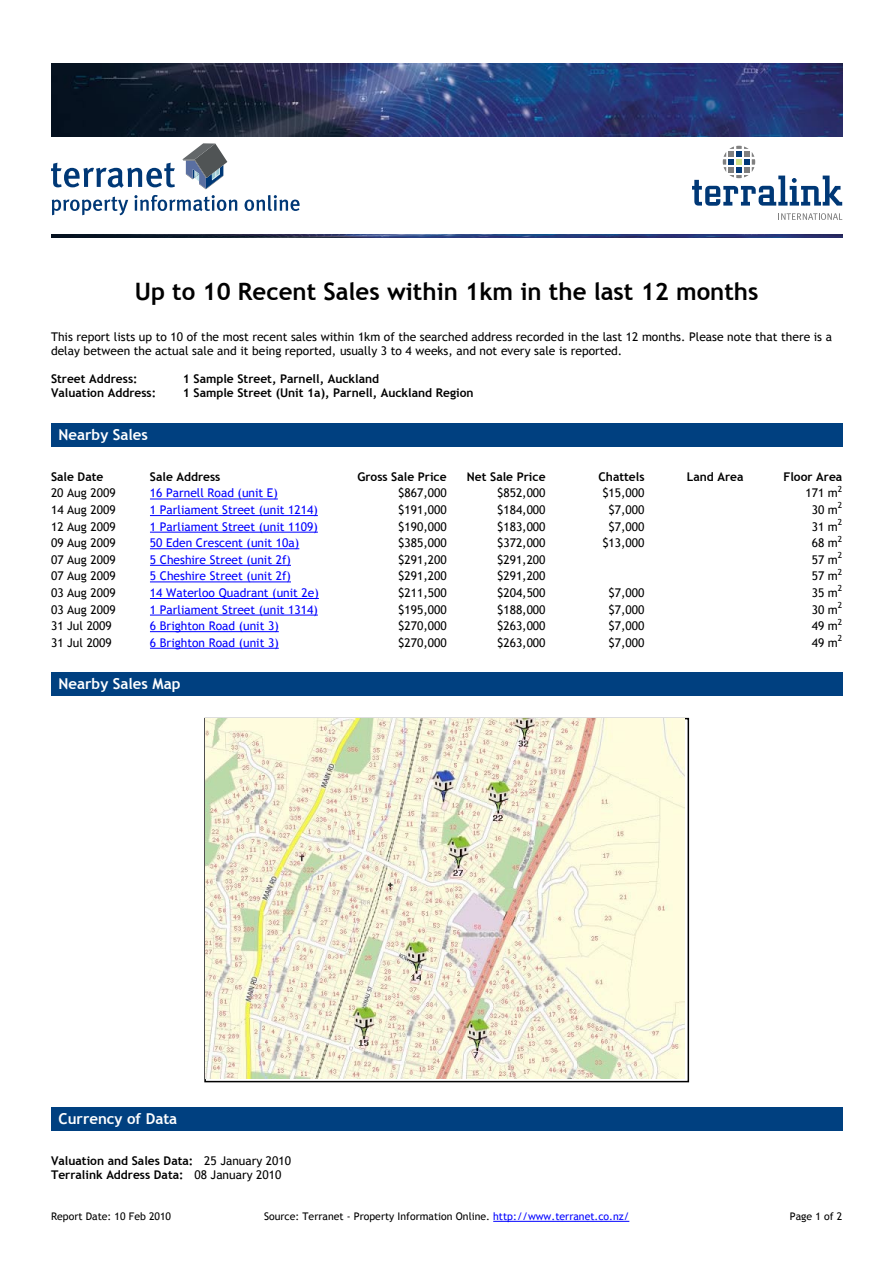
<style>
.page{position:relative;width:893px;height:1263px;background:#fff}
.page>*{position:absolute;margin:0;border:0;box-sizing:border-box;transform-origin:0 0}
.t1{font:700 24px "Trebuchet MS";color:#000}
.t2{font:700 15px "Trebuchet MS";color:#fff}
.t3{font:12px/14.4px "Trebuchet MS";color:#000}
.t4{font:700 12px/14.4px "Trebuchet MS";color:#000}
.t5{font:12px "Trebuchet MS";color:#00f}
.t6{font:10.5px "Trebuchet MS";color:#000}
.t7{font:8.4px "Trebuchet MS";color:#000}
.s1{font-weight:400}
.s2{color:#00f}
</style>
<div class="page">
<div style="left:51px;top:423px;width:791px;height:24px;background:#004080"></div>
<div style="left:51px;top:672px;width:791px;height:24px;background:#004080"></div>
<div style="left:51px;top:1107px;width:791px;height:24px;background:#004080"></div>
<hr style="left:150px;top:499px;width:128px;height:1px;background:#00f">
<hr style="left:150px;top:515px;width:168px;height:1px;background:#00f">
<hr style="left:150px;top:532px;width:168px;height:1px;background:#00f">
<hr style="left:150px;top:548px;width:149px;height:1px;background:#00f">
<hr style="left:150px;top:565px;width:141px;height:1px;background:#00f">
<hr style="left:150px;top:582px;width:141px;height:1px;background:#00f">
<hr style="left:150px;top:598px;width:169px;height:1px;background:#00f">
<hr style="left:150px;top:615px;width:168px;height:1px;background:#00f">
<hr style="left:150px;top:631px;width:129px;height:1px;background:#00f">
<hr style="left:150px;top:648px;width:129px;height:1px;background:#00f">
<div style="left:204px;top:718px;width:485px;height:364px;border:2px solid #000"></div>
<img style="left:51px;top:64px;width:791px;height:72px">
<svg style="left:692px;top:146px;width:150px;height:60px"></svg>
<svg style="left:778px;top:213px;width:64px;height:7px"></svg>
<svg style="left:182px;top:143px;width:45px;height:46px"></svg>
<svg style="left:51px;top:163px;width:124px;height:25px"></svg>
<svg style="left:52px;top:197px;width:76px;height:18px"></svg>
<svg style="left:134px;top:195px;width:103px;height:16px"></svg>
<svg style="left:244px;top:195px;width:55px;height:16px"></svg>
<img style="left:51px;top:234px;width:791px;height:4px">
<hr style="left:493px;top:1221px;width:136px;height:1px;background:#00f">
<img style="left:206px;top:719px;width:478px;height:359px">
<h1 class="t1" style="left:135px;top:276px;width:625px">Up to 10 Recent Sales within 1km in the last 12 months</h1>
<p class="t3" style="left:51px;top:330px;width:782px">This report lists up to 10 of the most recent sales within 1km of the searched address recorded in the last 12 months. Please note that there is a delay between the actual sale and it being reported, usually 3 to 4 weeks, and not every sale is reported.</p>
<p class="t4" style="left:51px;top:372px;width:88px">Street Address:</p>
<p class="t4" style="left:183px;top:372px;width:198px">1 Sample Street, Parnell, Auckland</p>
<p class="t4" style="left:51px;top:386px;width:107px">Valuation Address:</p>
<p class="t4" style="left:183px;top:386px;width:292px">1 Sample Street (Unit 1a), Parnell, Auckland Region</p>
<p class="t2" style="left:59px;top:426px;width:91px">Nearby Sales</p>
<p class="t4" style="left:51px;top:469px;width:54px">Sale Date</p>
<p class="t4" style="left:150px;top:469px;width:72px">Sale Address</p>
<p class="t4" style="left:357px;top:469px;width:91px">Gross Sale Price</p>
<p class="t4" style="left:467px;top:469px;width:80px">Net Sale Price</p>
<p class="t4" style="left:598px;top:469px;width:47px">Chattels</p>
<p class="t4" style="left:686px;top:469px;width:58px">Land Area</p>
<p class="t4" style="left:783px;top:469px;width:60px">Floor Area</p>
<p class="t3" style="left:51px;top:486px;width:66px">20 Aug 2009</p>
<p class="t5" style="left:150px;top:486px;width:129px">16 Parnell Road (unit E)</p>
<p class="t3" style="left:398px;top:486px;width:50px">$867,000</p>
<p class="t3" style="left:497px;top:486px;width:50px">$852,000</p>
<p class="t3" style="left:602px;top:486px;width:44px">$15,000</p>
<p class="t3" style="left:805px;top:486px;width:34px">171 m</p>
<p class="t7" style="left:837px;top:484px;width:6px">2</p>
<p class="t3" style="left:51px;top:503px;width:66px">14 Aug 2009</p>
<p class="t5" style="left:150px;top:503px;width:169px">1 Parliament Street (unit 1214)</p>
<p class="t3" style="left:398px;top:503px;width:50px">$191,000</p>
<p class="t3" style="left:497px;top:503px;width:50px">$184,000</p>
<p class="t3" style="left:608px;top:503px;width:37px">$7,000</p>
<p class="t3" style="left:811px;top:503px;width:28px">30 m</p>
<p class="t7" style="left:837px;top:500px;width:6px">2</p>
<p class="t3" style="left:51px;top:519px;width:66px">12 Aug 2009</p>
<p class="t5" style="left:150px;top:519px;width:169px">1 Parliament Street (unit 1109)</p>
<p class="t3" style="left:398px;top:519px;width:50px">$190,000</p>
<p class="t3" style="left:497px;top:519px;width:50px">$183,000</p>
<p class="t3" style="left:608px;top:519px;width:37px">$7,000</p>
<p class="t3" style="left:811px;top:519px;width:28px">31 m</p>
<p class="t7" style="left:837px;top:517px;width:6px">2</p>
<p class="t3" style="left:51px;top:536px;width:66px">09 Aug 2009</p>
<p class="t5" style="left:150px;top:536px;width:151px">50 Eden Crescent (unit 10a)</p>
<p class="t3" style="left:398px;top:536px;width:50px">$385,000</p>
<p class="t3" style="left:497px;top:536px;width:50px">$372,000</p>
<p class="t3" style="left:602px;top:536px;width:44px">$13,000</p>
<p class="t3" style="left:811px;top:536px;width:28px">68 m</p>
<p class="t7" style="left:837px;top:534px;width:6px">2</p>
<p class="t3" style="left:51px;top:553px;width:66px">07 Aug 2009</p>
<p class="t5" style="left:150px;top:552px;width:142px">5 Cheshire Street (unit 2f)</p>
<p class="t3" style="left:398px;top:553px;width:50px">$291,200</p>
<p class="t3" style="left:497px;top:553px;width:50px">$291,200</p>
<p class="t3" style="left:811px;top:553px;width:28px">57 m</p>
<p class="t7" style="left:837px;top:550px;width:6px">2</p>
<p class="t7" style="left:837px;top:567px;width:6px">2</p>
<p class="t3" style="left:51px;top:569px;width:66px">07 Aug 2009</p>
<p class="t5" style="left:150px;top:569px;width:142px">5 Cheshire Street (unit 2f)</p>
<p class="t3" style="left:398px;top:569px;width:50px">$291,200</p>
<p class="t3" style="left:497px;top:569px;width:50px">$291,200</p>
<p class="t3" style="left:811px;top:569px;width:28px">57 m</p>
<p class="t3" style="left:51px;top:586px;width:66px">03 Aug 2009</p>
<p class="t5" style="left:150px;top:586px;width:170px">14 Waterloo Quadrant (unit 2e)</p>
<p class="t3" style="left:398px;top:586px;width:50px">$211,500</p>
<p class="t3" style="left:497px;top:586px;width:50px">$204,500</p>
<p class="t3" style="left:608px;top:586px;width:37px">$7,000</p>
<p class="t3" style="left:811px;top:586px;width:28px">35 m</p>
<p class="t7" style="left:837px;top:583px;width:6px">2</p>
<p class="t3" style="left:51px;top:602px;width:66px">03 Aug 2009</p>
<p class="t5" style="left:150px;top:602px;width:169px">1 Parliament Street (unit 1314)</p>
<p class="t3" style="left:398px;top:602px;width:50px">$195,000</p>
<p class="t3" style="left:497px;top:602px;width:50px">$188,000</p>
<p class="t3" style="left:608px;top:602px;width:37px">$7,000</p>
<p class="t3" style="left:811px;top:602px;width:28px">30 m</p>
<p class="t7" style="left:837px;top:600px;width:6px">2</p>
<p class="t3" style="left:51px;top:619px;width:62px">31 Jul 2009</p>
<p class="t5" style="left:150px;top:619px;width:130px">6 Brighton Road (unit 3)</p>
<p class="t3" style="left:398px;top:619px;width:50px">$270,000</p>
<p class="t3" style="left:497px;top:619px;width:50px">$263,000</p>
<p class="t3" style="left:608px;top:619px;width:37px">$7,000</p>
<p class="t3" style="left:811px;top:619px;width:28px">49 m</p>
<p class="t7" style="left:837px;top:617px;width:6px">2</p>
<p class="t3" style="left:51px;top:635px;width:62px">31 Jul 2009</p>
<p class="t5" style="left:150px;top:635px;width:130px">6 Brighton Road (unit 3)</p>
<p class="t3" style="left:398px;top:635px;width:50px">$270,000</p>
<p class="t3" style="left:497px;top:635px;width:50px">$263,000</p>
<p class="t3" style="left:608px;top:635px;width:37px">$7,000</p>
<p class="t3" style="left:811px;top:635px;width:28px">49 m</p>
<p class="t7" style="left:837px;top:633px;width:6px">2</p>
<p class="t2" style="left:59px;top:675px;width:123px">Nearby Sales Map</p>
<p class="t2" style="left:59px;top:1110px;width:120px">Currency of Data</p>
<p class="t4" style="left:51px;top:1154px;width:241px">Valuation and Sales Data: <span class="s1">25 January 2010<br></span>Terralink Address Data: <span class="s1">08 January 2010</span></p>
<p class="t6" style="left:51px;top:1210px;width:121px">Report Date: 10 Feb 2010</p>
<p class="t6" style="left:264px;top:1210px;width:367px">Source: Terranet - Property Information Online. <span class="s2">http://www.terranet.co.nz/</span></p>
<p class="t6" style="left:790px;top:1210px;width:54px">Page 1 of 2</p>
</div>
